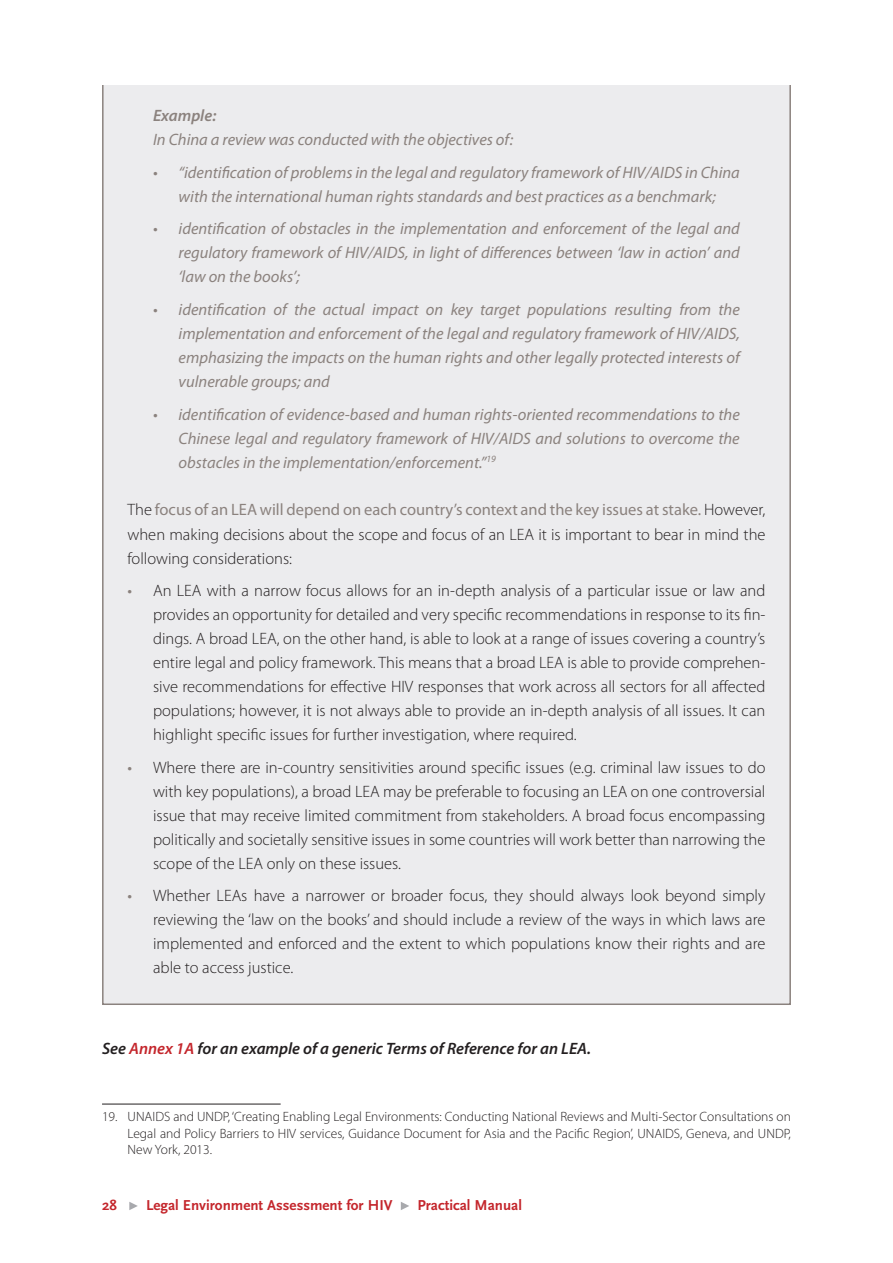
<style>
.page{position:relative;width:893px;height:1263px;background:#fff}
.page>*{position:absolute;margin:0;border:0;box-sizing:border-box;transform-origin:0 0}
.t1{font:300 16.5px/24px "Myriad Pro";color:#231f20;text-align:justify}
.t2{font:italic 16.5px/24px "Myriad Pro";color:#8b827e;text-align:justify}
.t3{font:italic 600 16.5px "Myriad Pro";color:#231f20}
.t4{font:italic 600 16.5px "Myriad Pro";color:#8b827e}
.t5{font:700 15px "Scala Sans";color:#c4262c}
.t6{font:300 13.5px/16.5px "Myriad Pro";color:#231f20;text-align:justify}
.s1{font-weight:400;color:#8b827e}
.s2{color:#c4262c}
</style>
<div class="page">
<div style="left:102px;top:77px;width:689px;height:928px;background:#ececee;border:2px solid #8b827e"></div>
<div style="left:102px;top:62px;width:689px;height:23px;background:#fff"></div>
<svg style="left:129px;top:1202px;width:9px;height:8px"></svg>
<svg style="left:401px;top:1202px;width:8px;height:8px"></svg>
<hr style="left:102px;top:1104px;width:179px;height:1px;background:#231f20">
<p class="t4" style="left:153px;top:105px;width:65px">Example:</p>
<p class="t2" style="left:153px;top:128px;width:362px">In China a review was conducted with the objectives of:</p>
<p class="t2" style="left:153px;top:160px;width:588px;text-align:center">• “identification of problems in the legal and regulatory framework of HIV/AIDS in China with the international human rights standards and best practices as a benchmark;</p>
<p class="t2" style="left:179px;top:217px;width:563px;text-indent:-26px">• identification of obstacles in the implementation and enforcement of the legal and regulatory framework of HIV/AIDS, in light of differences between ‘law in action’ and ‘law on the books’;</p>
<p class="t2" style="left:179px;top:297px;width:563px;text-indent:-26px">• identification of the actual impact on key target populations resulting from the implementation and enforcement of the legal and regulatory framework of HIV/AIDS, emphasizing the impacts on the human rights and other legally protected interests of vulnerable groups; and</p>
<p class="t2" style="left:179px;top:402px;width:563px;text-indent:-26px">• identification of evidence-based and human rights-oriented recommendations to the Chinese legal and regulatory framework of HIV/AIDS and solutions to overcome the obstacles in the implementation/enforcement.”<sup>19</sup></p>
<p class="t1" style="left:128px;top:498px;width:639px">The <span class="s1">focus of an LEA will depend on each country’s context and the key issues at stake.</span> However, when making decisions about the scope and focus of an LEA it is important to bear in mind the following considerations:</p>
<p class="t1" style="left:153px;top:579px;width:614px;text-indent:-26px"><span class="s1">•</span> An LEA with a narrow focus allows for an in-depth analysis of a particular issue or law and provides an opportunity for detailed and very specific recommendations in response to its fin&shy;dings. A broad LEA, on the other hand, is able to look at a range of issues covering a country’s entire legal and policy framework. This means that a broad LEA is able to provide comprehen&shy;sive recommendations for effective HIV responses that work across all sectors for all affected populations; however, it is not always able to provide an in-depth analysis of all issues. It can highlight specific issues for further investigation, where required.</p>
<p class="t1" style="left:153px;top:755px;width:614px;text-indent:-26px"><span class="s1">•</span> Where there are in-country sensitivities around specific issues (e.g. criminal law issues to do with key populations), a broad LEA may be preferable to focusing an LEA on one controversial issue that may receive limited commitment from stakeholders. A broad focus encompassing politically and societally sensitive issues in some countries will work better than narrowing the scope of the LEA only on these issues.</p>
<p class="t1" style="left:153px;top:884px;width:614px;text-indent:-26px"><span class="s1">•</span> Whether LEAs have a narrower or broader focus, they should always look beyond simply reviewing the ‘law on the books’ and should include a review of the ways in which laws are implemented and enforced and the extent to which populations know their rights and are able to access justice.</p>
<p class="t3" style="left:102px;top:1038px;width:490px">See <span class="s2">Annex 1A</span> for an example of a generic Terms of Reference for an LEA.</p>
<p class="t6" style="left:128px;top:1109px;width:665px;text-indent:-26px">19. UNAIDS and UNDP, ‘Creating Enabling Legal Environments: Conducting National Reviews and Multi-Sector Consultations on Legal and Policy Barriers to HIV services, Guidance Document for Asia and the Pacific Region’, UNAIDS, Geneva, and UNDP, New York, 2013.</p>
<p class="t5" style="left:102px;top:1197px;width:16px">28</p>
<p class="t5" style="left:146px;top:1197px;width:248px">Legal Environment Assessment for HIV</p>
<p class="t5" style="left:418px;top:1197px;width:106px">Practical Manual</p>
</div>
